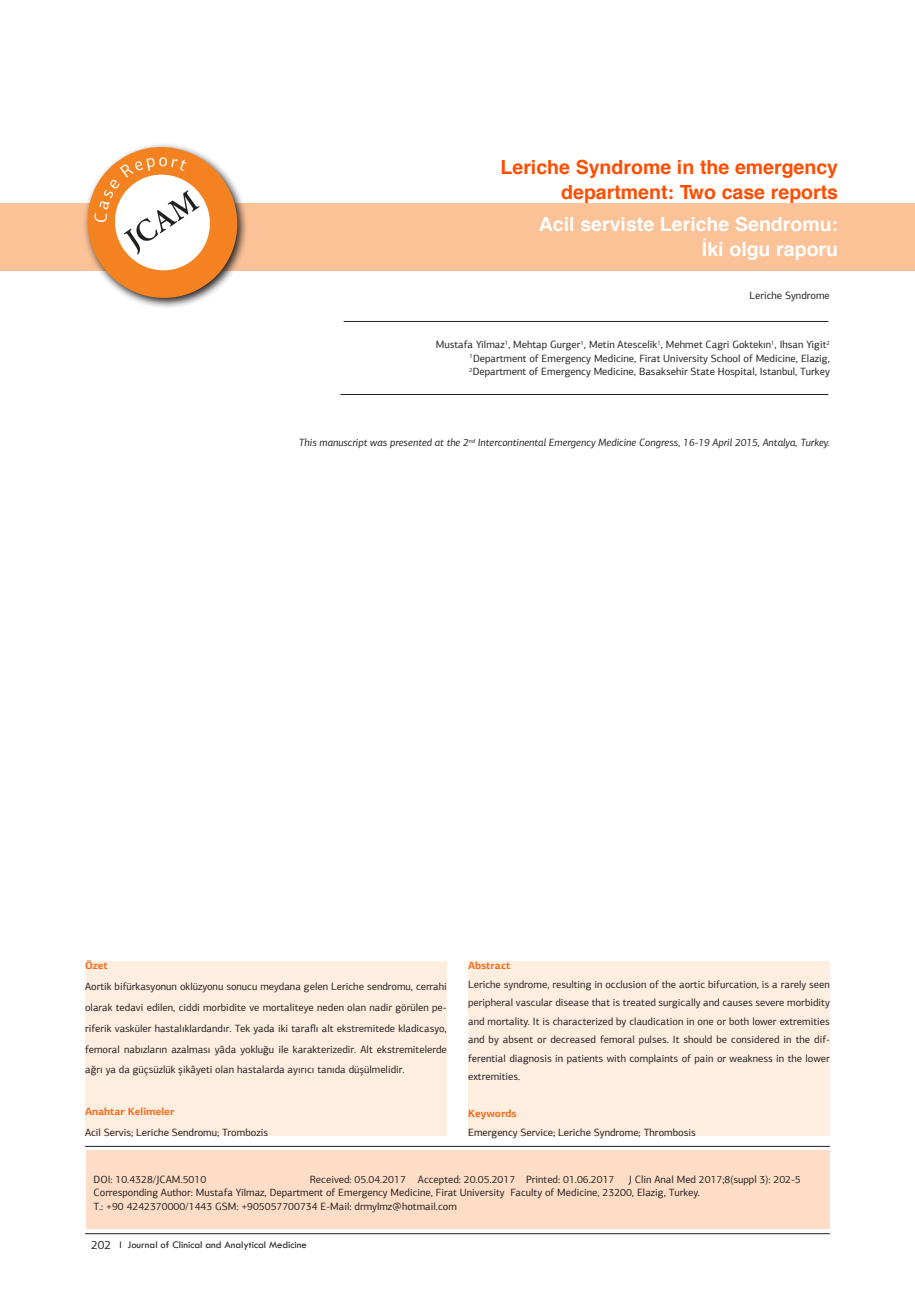
<style>
.page{position:relative;width:915px;height:1306px;background:#fff}
.page>*{position:absolute;margin:0;border:0;box-sizing:border-box;transform-origin:0 0}
.t1{font:700 19.5px/25.5px "Helvetica";color:#ff4d00;text-align:right}
.t2{font:700 19.5px/25.5px "Helvetica";color:#fff;text-align:right}
.t3{font:10.5px/18.5px "PF Agora Sans Pro";color:#231f20;text-align:justify}
.t4{font:italic 10.5px "PF Agora Sans Pro";color:#231f20}
.t5{font:10.5px "Tw Cen";color:#231f20}
.t6{font:700 10.5px "PF Agora Sans Pro";color:#f36e21}
.s1{font-family:"PF Agora Sans Pro";font-size:12px}
</style>
<div class="page">
<div style="left:87px;top:1150px;width:742px;height:79px;background:#fdddc6"></div>
<div style="left:0;top:203px;width:914px;height:67px;background:#fbc197"></div>
<hr style="left:85px;top:1146px;width:744px;height:1px;background:#231f20">
<hr style="left:343px;top:321px;width:485px;height:1px;background:#231f20">
<hr style="left:340px;top:394px;width:488px;height:1px;background:#231f20">
<svg style="left:77px;top:144px;width:170px;height:164px"></svg>
<div style="left:85px;top:961px;width:361px;height:174px;background:#feeee0"></div>
<div style="left:468px;top:961px;width:361px;height:174px;background:#feeee0"></div>
<hr style="left:85px;top:1233px;width:744px;height:1px;background:#231f20">
<h1 class="t1" style="left:500px;top:156px;width:339px">Leriche Syndrome in the emergency department: Two case reports</h1>
<h1 class="t2" style="left:538px;top:213px;width:300px">Acil serviste Leriche Sendromu:<br>İki olgu raporu</h1>
<p class="t3" style="left:749px;top:286px;width:82px">Leriche Syndrome</p>
<p class="t3" style="left:469px;top:338px;width:362px;line-height:13.5px;text-indent:-33px">Mustafa Yilmaz<sup>1</sup>, Mehtap Gurger<sup>1</sup>, Metin Atescelik<sup>1</sup>, Mehmet Cagri Goktekın<sup>1</sup>, Ihsan Yigit<sup>2<br>1</sup>Department of Emergency Medicine, Firat University School of Medicine, Elazig, <sup>2</sup>Department of Emergency Medicine, Basaksehir State Hospital, Istanbul, Turkey</p>
<p class="t4" style="left:299px;top:436px;width:532px">This manuscript was presented at the 2<sup>nd</sup> Intercontinental Emergency Medicine Congress, 16-19 April 2015, Antalya, Turkey.</p>
<p class="t6" style="left:85px;top:959px;width:24px">Özet</p>
<p class="t3" style="left:85px;top:976px;width:363px;line-height:20.9px">Aortik bifürkasyonun oklüzyonu sonucu meydana gelen Leriche sendromu, cerrahi olarak tedavi edilen, ciddi morbidite ve mortaliteye neden olan nadir görülen pe&shy;riferik vasküler hastalıklardandır. Tek yada iki taraflı alt ekstremitede kladicasyo, femoral nabızların azalması yâda yokluğu ile karakterizedir. Alt ekstremitelerde ağrı ya da güçsüzlük şikâyeti olan hastalarda ayırıcı tanıda düşülmelidir.</p>
<p class="t6" style="left:85px;top:1104px;width:91px">Anahtar Kelimeler</p>
<p class="t3" style="left:85px;top:1123px;width:184px">Acil Servis; Leriche Sendromu; Trombozis</p>
<p class="t6" style="left:468px;top:959px;width:44px">Abstract</p>
<p class="t3" style="left:468px;top:975px;width:363px">Leriche syndrome, resulting in occlusion of the aortic bifurcation, is a rarely seen peripheral vascular disease that is treated surgically and causes severe morbidity and mortality. It is characterized by claudication in one or both lower extremities and by absent or decreased femoral pulses. It should be considered in the dif&shy;ferential diagnosis in patients with complaints of pain or weakness in the lower extremities.</p>
<p class="t6" style="left:468px;top:1107px;width:50px">Keywords</p>
<p class="t3" style="left:468px;top:1122px;width:229px">Emergency Service; Leriche Syndrome; Thrombosis</p>
<p class="t3" style="left:94px;top:1172px;width:708px;line-height:13.5px;text-align:left;text-indent:535px">J Clin Anal Med 2017;8(suppl 3): 202-5<br>Corresponding Author: Mustafa Yilmaz, Department of Emergency Medicine, Firat University Faculty of Medicine, 23200, Elazig, Turkey.<br>T.: +90 4242370000/1443 GSM: +905057700734 E-Mail: drmylmz@hotmail.com</p>
<p class="t3" style="left:94px;top:1169px;width:114px">DOI: 10.4328/JCAM.5010</p>
<p class="t3" style="left:310px;top:1169px;width:306px">Received: 05.04.2017 Accepted: 20.05.2017 Printed: 01.06.2017</p>
<p class="t5" style="left:91px;top:1237px;width:217px"><span class="s1">202</span> I Journal of Clinical and Analytical Medicine</p>
<p class="t5" style="left:89px;top:1243px;width:198px"><span class="s1">1</span> | Journal of Clinical and Analytical Medicine</p>
</div>
